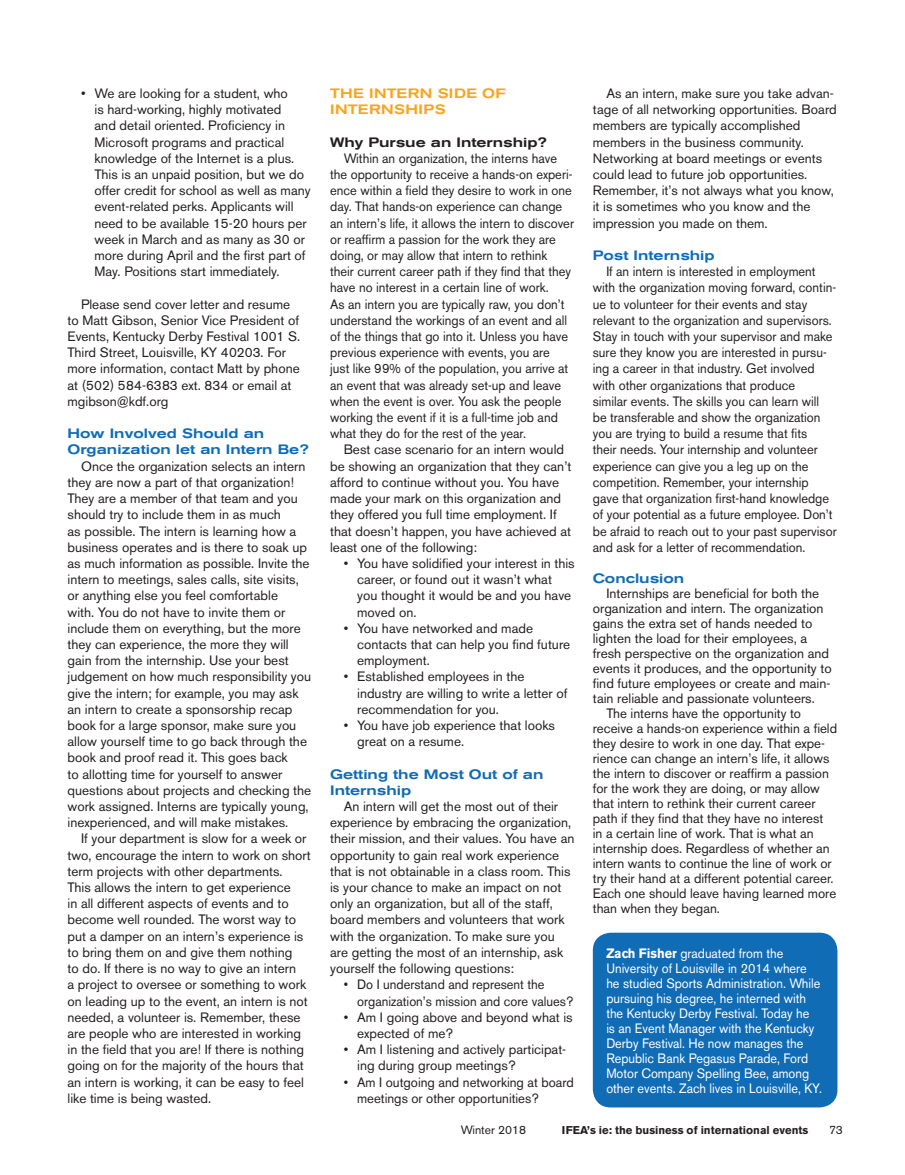
<style>
.page{position:relative;width:905px;height:1175px;background:#fff}
.page>*{position:absolute;margin:0;border:0;box-sizing:border-box;transform-origin:0 0}
.Body_Text_Black{font:13.5px/16.2px "Akzidenz Grotesk BE";color:#231f20}
.Body_Text_Black_95{font:13.5px/16.2px "Akzidenz Grotesk BE";color:#231f20;scale:.95 1}
.Body_Text_Black_98{font:13.5px/15px "Akzidenz Grotesk BE";color:#231f20}
.Author_Box_Text{font:13.5px/15px "Akzidenz Grotesk BE";color:#fff;scale:.94 1}
.Headline_Medium_Exte{font:500 expanded 13.5px/16.2px "Akzidenz Grotesk BE";color:#116cb6}
.Body_Text_Black-2{font:13.5px/16.2px "Akzidenz Grotesk BE";color:#231f20;scale:.95 1}
.Headline_Medium_Exte-2{font:500 expanded 13.5px/16.2px "Akzidenz Grotesk BE";letter-spacing:.04em;color:#f9a51b}
.Headline_Medium_Exte-3{font:500 expanded 13.5px "Akzidenz Grotesk BE";color:#231f20}
.t1{font:12px "Akzidenz Grotesk BE";color:#231f20}
.t2{font:700 11.25px "Akzidenz Grotesk BE";color:#231f20}
.s1{font-weight:700}
</style>
<div class="page">
<div style="left:592px;top:932px;width:245px;height:175px;background:#116cb6;border-radius:18px"></div>
<p class="Body_Text_Black" style="left:94px;top:85px;width:218px;text-indent:-14px">• We are looking for a student, who<br>is hard-working, highly motivated<br>and detail oriented. Proficiency in Microsoft programs and practical knowledge of the Internet is a plus.<br>This is an unpaid position, but we do offer credit for school as well as many event-related perks. Applicants will need to be available 15-20 hours per week in March and as many as 30 or more during April and the first part of May. Positions start immediately.</p>
<p class="Body_Text_Black" style="left:68px;top:296px;width:234px;text-indent:14px">Please send cover letter and resume to Matt Gibson, Senior Vice President of Events, Kentucky Derby Festival 1001 S.<br>Third Street, Louisville, KY 40203. For more information, contact Matt by phone at (502) 584-6383 ext. 834 or email at mgibson@kdf.org</p>
<p class="Headline_Medium_Exte" style="left:68px;top:425px;width:243px">How Involved Should an<br>Organization let an Intern Be?</p>
<p class="Body_Text_Black" style="left:68px;top:458px;width:245px;text-indent:14px">Once the organization selects an intern they are now a part of that organization!<br>They are a member of that team and you should try to include them in as much<br>as possible. The intern is learning how a business operates and is there to soak up as much information as possible. Invite the intern to meetings, sales calls, site visits, or anything else you feel comfortable<br>with. You do not have to invite them or include them on everything, but the more they can experience, the more they will gain from the internship. Use your best judgement on how much responsibility you give the intern; for example, you may ask an intern to create a sponsorship recap book for a large sponsor, make sure you allow yourself time to go back through the book and proof read it. This goes back<br>to allotting time for yourself to answer questions about projects and checking the work assigned. Interns are typically young, inexperienced, and will make mistakes.</p>
<p class="Body_Text_Black" style="left:68px;top:830px;width:245px;text-indent:14px">If your department is slow for a week or two, encourage the intern to work on short term projects with other departments.<br>This allows the intern to get experience<br>in all different aspects of events and to become well rounded. The worst way to put a damper on an intern’s experience is to bring them on and give them nothing<br>to do. If there is no way to give an intern<br>a project to oversee or something to work on leading up to the event, an intern is not needed, a volunteer is. Remember, these are people who are interested in working in the field that you are! If there is nothing going on for the majority of the hours that an intern is working, it can be easy to feel like time is being wasted.</p>
<p class="Headline_Medium_Exte-2" style="left:330px;top:85px;width:176px">THE INTERN SIDE OF<br>INTERNSHIPS</p>
<p class="Headline_Medium_Exte-3" style="left:330px;top:134px;width:218px">Why Pursue an Internship?</p>
<p class="Body_Text_Black_95" style="left:330px;top:150px;width:258px;text-indent:14px">Within an organization, the interns have the opportunity to receive a hands-on experi&shy;ence within a field they desire to work in one day. That hands-on experience can change an intern’s life, it allows the intern to discover or reaffirm a passion for the work they are doing, or may allow that intern to rethink their current career path if they find that they have no interest in a certain line of work.<br>As an intern you are typically raw, you don’t understand the workings of an event and all of the things that go into it. Unless you have previous experience with events, you are<br>just like 99% of the population, you arrive at an event that was already set-up and leave when the event is over. You ask the people working the event if it is a full-time job and what they do for the rest of the year.</p>
<p class="Body_Text_Black" style="left:330px;top:441px;width:243px;text-indent:14px">Best case scenario for an intern would be showing an organization that they can’t afford to continue without you. You have made your mark on this organization and they offered you full time employment. If that doesn’t happen, you have achieved at least one of the following:</p>
<p class="Body_Text_Black" style="left:357px;top:555px;width:219px;text-indent:-14px">• You have solidified your interest in this career, or found out it wasn’t what you thought it would be and you have moved on.</p>
<p class="Body_Text_Black" style="left:357px;top:620px;width:214px;text-indent:-14px">• You have networked and made contacts that can help you find future employment.</p>
<p class="Body_Text_Black" style="left:357px;top:668px;width:212px;text-indent:-14px">• Established employees in the industry are willing to write a letter of recommendation for you.</p>
<p class="Body_Text_Black" style="left:357px;top:717px;width:199px;text-indent:-14px">• You have job experience that looks great on a resume.</p>
<p class="Headline_Medium_Exte" style="left:330px;top:766px;width:215px">Getting the Most Out of an<br>Internship</p>
<p class="Body_Text_Black" style="left:330px;top:798px;width:246px;text-indent:14px">An intern will get the most out of their experience by embracing the organization, their mission, and their values. You have an opportunity to gain real work experience that is not obtainable in a class room. This is your chance to make an impact on not only an organization, but all of the staff, board members and volunteers that work with the organization. To make sure you are getting the most of an internship, ask yourself the following questions:</p>
<p class="Body_Text_Black-2" style="left:357px;top:976px;width:229px;text-indent:-14px">• Do I understand and represent the organization’s mission and core values?</p>
<p class="Body_Text_Black" style="left:357px;top:1008px;width:217px;text-indent:-14px">• Am I going above and beyond what is expected of me?</p>
<p class="Body_Text_Black" style="left:357px;top:1041px;width:210px;text-indent:-14px">• Am I listening and actively participat&shy;ing during group meetings?</p>
<p class="Body_Text_Black" style="left:357px;top:1073px;width:218px;text-indent:-14px">• Am I outgoing and networking at board meetings or other opportunities?</p>
<p class="Body_Text_Black" style="left:592px;top:85px;width:245px;text-indent:14px">As an intern, make sure you take advan&shy;tage of all networking opportunities. Board members are typically accomplished members in the business community.<br>Networking at board meetings or events could lead to future job opportunities.<br>Remember, it’s not always what you know, it is sometimes who you know and the impression you made on them.</p>
<p class="Headline_Medium_Exte" style="left:592px;top:247px;width:123px">Post Internship</p>
<p class="Body_Text_Black_95" style="left:592px;top:263px;width:258px;text-indent:14px">If an intern is interested in employment with the organization moving forward, contin&shy;ue to volunteer for their events and stay relevant to the organization and supervisors.<br>Stay in touch with your supervisor and make sure they know you are interested in pursu&shy;ing a career in that industry. Get involved with other organizations that produce<br>similar events. The skills you can learn will<br>be transferable and show the organization you are trying to build a resume that fits<br>their needs. Your internship and volunteer experience can give you a leg up on the competition. Remember, your internship gave that organization first-hand knowledge of your potential as a future employee. Don’t be afraid to reach out to your past supervisor and ask for a letter of recommendation.</p>
<p class="Headline_Medium_Exte" style="left:592px;top:570px;width:93px">Conclusion</p>
<p class="Body_Text_Black" style="left:592px;top:585px;width:240px;line-height:15px;text-indent:14px">Internships are beneficial for both the organization and intern. The organization gains the extra set of hands needed to lighten the load for their employees, a fresh perspective on the organization and events it produces, and the opportunity to find future employees or create and main&shy;tain reliable and passionate volunteers.</p>
<p class="Body_Text_Black_98" style="left:592px;top:705px;width:246px;text-indent:14px">The interns have the opportunity to receive a hands-on experience within a field they desire to work in one day. That expe&shy;rience can change an intern’s life, it allows the intern to discover or reaffirm a passion for the work they are doing, or may allow that intern to rethink their current career path if they find that they have no interest<br>in a certain line of work. That is what an internship does. Regardless of whether an intern wants to continue the line of work or try their hand at a different potential career.<br>Each one should leave having learned more than when they began.</p>
<p class="Author_Box_Text" style="left:606px;top:945px;width:231px"><span class="s1">Zach Fisher</span> graduated from the University of Louisville in 2014 where he studied Sports Administration. While pursuing his degree, he interned with the Kentucky Derby Festival. Today he<br>is an Event Manager with the Kentucky Derby Festival. He now manages the Republic Bank Pegasus Parade, Ford Motor Company Spelling Bee, among other events. Zach lives in Louisville, KY.</p>
<p class="t1" style="left:461px;top:1123px;width:67px">Winter 2018</p>
<p class="t2" style="left:562px;top:1124px;width:248px">IFEA’s ie: the business of international events</p>
<p class="t1" style="left:829px;top:1123px;width:15px">73</p>
</div>
